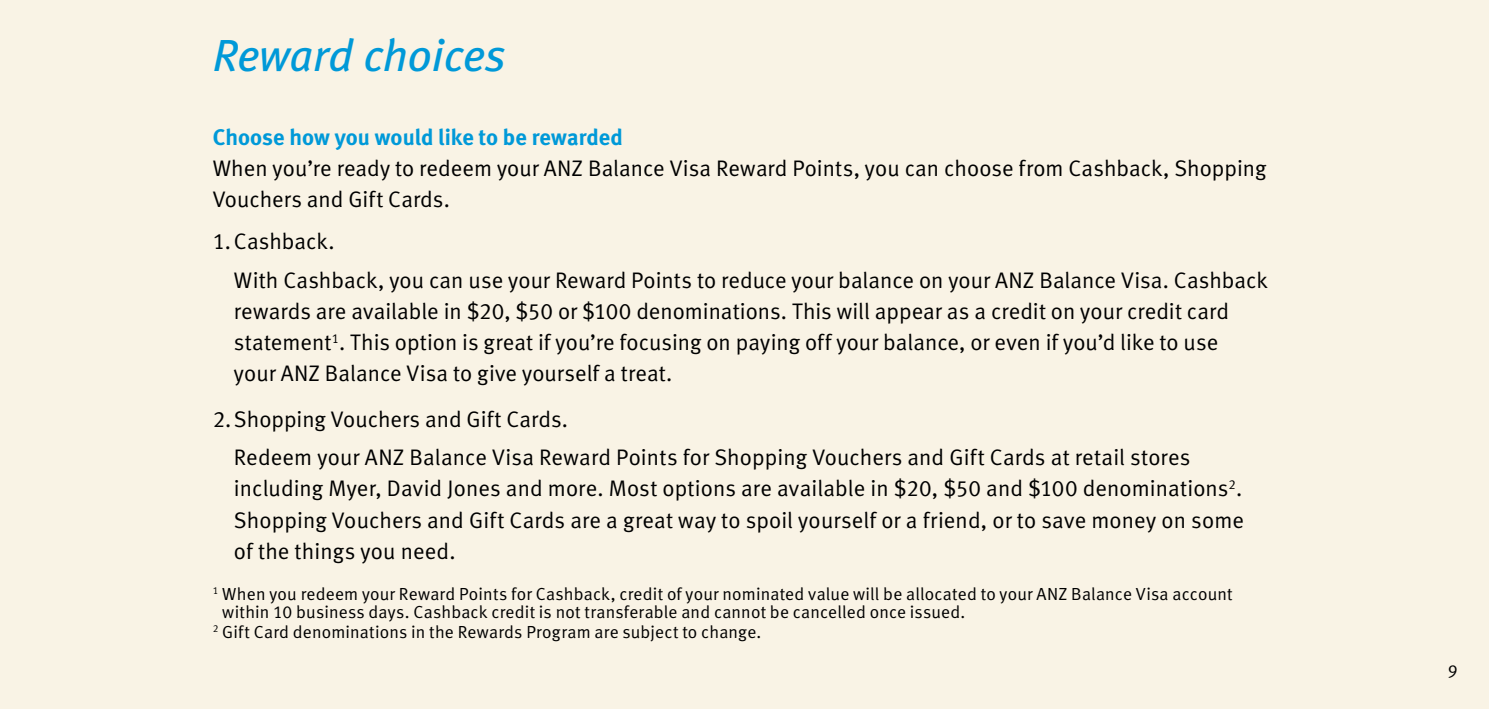
<style>
.page{position:relative;width:1489px;height:709px;background:#fff}
.page>*{position:absolute;margin:0;border:0;box-sizing:border-box;transform-origin:0 0}
.t1{font:italic 45px "Meta Book LF";color:#0099d8}
.t2{font:22.5px/31.2px "Meta Normal LF";letter-spacing:.005em;color:#000}
.t3{font:22.5px "Meta Bold LF";color:#0099d8}
.t4{font:17.5px/17.5px "Meta Normal LF";letter-spacing:.01em;color:#000}
</style>
<div class="page">
<div style="left:0;top:0;width:1488px;height:709px;background:#f9f3e5"></div>
<h1 class="t1" style="left:213px;top:29px;width:295px">Reward choices</h1>
<p class="t3" style="left:213px;top:123px;width:411px">Choose how you would like to be rewarded</p>
<p class="t2" style="left:213px;top:152px;width:1055px">When you’re ready to redeem your ANZ Balance Visa Reward Points, you can choose from Cashback, Shopping<br>Vouchers and Gift Cards.</p>
<p class="t2" style="left:234px;top:222px;width:1035px;line-height:38.2px;text-indent:-21px">1.Cashback.<br>With Cashback, you can use your Reward Points to reduce your balance on your ANZ Balance Visa. Cashback</p>
<p class="t2" style="left:234px;top:295px;width:996px">rewards are available in $20, $50 or $100 denominations. This will appear as a credit on your credit card statement<sup>1</sup>. This option is great if you’re focusing on paying off your balance, or even if you’d like to use your ANZ Balance Visa to give yourself a treat.</p>
<p class="t2" style="left:234px;top:399px;width:957px;line-height:38.2px;text-indent:-21px">2.Shopping Vouchers and Gift Cards.<br>Redeem your ANZ Balance Visa Reward Points for Shopping Vouchers and Gift Cards at retail stores</p>
<p class="t2" style="left:234px;top:472px;width:1011px;text-align:justify">including Myer, David Jones and more. Most options are available in $20, $50 and $100 denominations<sup>2</sup>.<br>Shopping Vouchers and Gift Cards are a great way to spoil yourself or a friend, or to save money on some of the things you need.</p>
<p class="t4" style="left:222px;top:585px;width:1011px;text-indent:-10px"><sup>1</sup> When you redeem your Reward Points for Cashback, credit of your nominated value will be allocated to your ANZ Balance Visa account within 10 business days. Cashback credit is not transferable and cannot be cancelled once issued.</p>
<p class="t4" style="left:213px;top:622px;width:550px"><sup>2</sup> Gift Card denominations in the Rewards Program are subject to change.</p>
<p class="t4" style="left:1447px;top:661px;width:11px">9</p>
</div>
